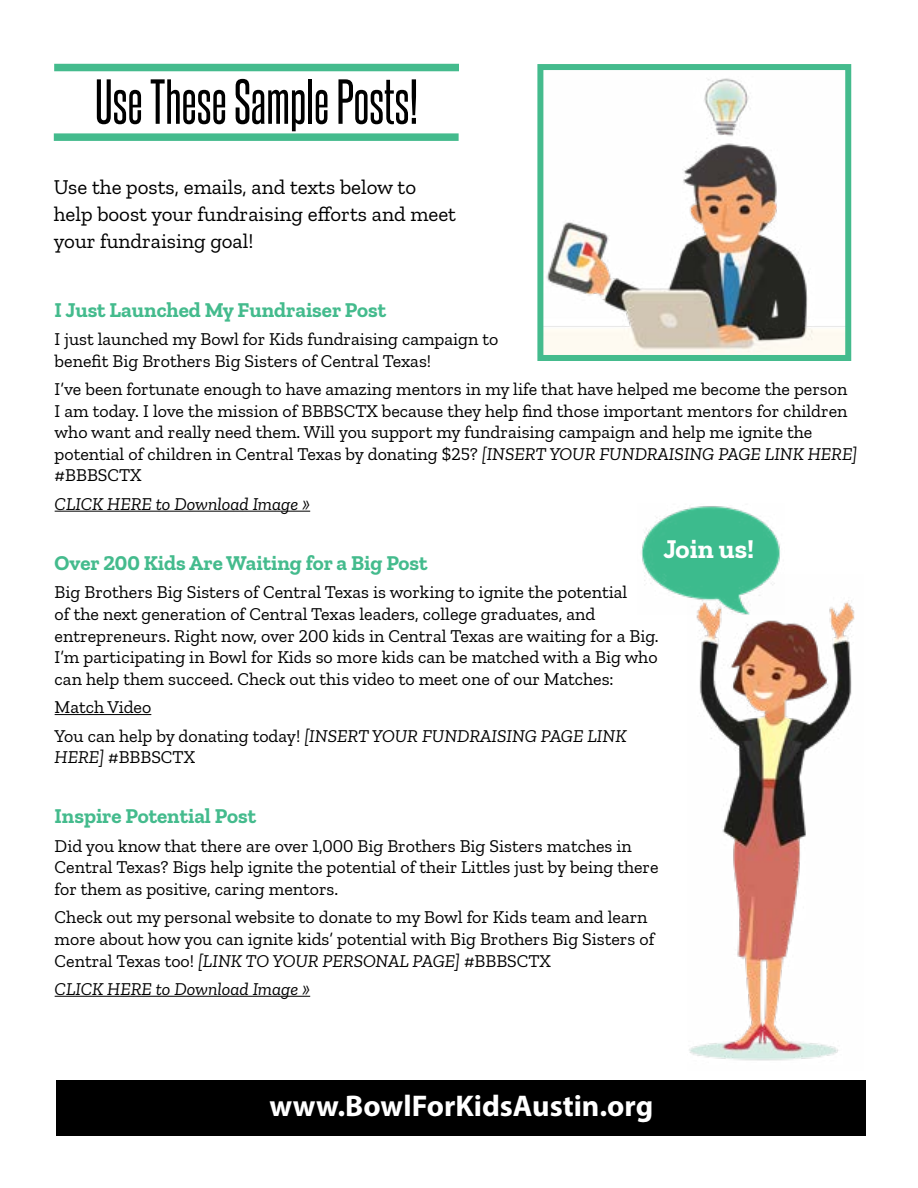
<style>
.page{position:relative;width:918px;height:1188px;background:#fff}
.page>*{position:absolute;margin:0;border:0;box-sizing:border-box;transform-origin:0 0}
.t1{font:54px "Steelfish Rg";color:#000}
.t2{font:700 30px "Myriad Pro";color:#fff}
.t3{font:700 27px "Zilla Slab";color:#fff}
.t4{font:21px/27px "Zilla Slab";color:#000}
.t5{font:700 21px "Zilla Slab";color:#44bb8d}
.t6{font:18px/21.6px "Zilla Slab";color:#000}
.t7{font:italic 18px "Zilla Slab";color:#000}
.s1{font-style:italic}
</style>
<div class="page">
<div style="left:54px;top:64px;width:405px;height:7px;background:#44bb8d"></div>
<div style="left:54px;top:133px;width:405px;height:8px;background:#44bb8d"></div>
<div style="left:56px;top:1080px;width:810px;height:55px;background:#000"></div>
<img style="left:544px;top:78px;width:300px;height:276px">
<div style="left:537px;top:64px;width:314px;height:297px;border:6px solid #44bb8d"></div>
<img style="left:689px;top:600px;width:166px;height:461px">
<img style="left:641px;top:506px;width:144px;height:109px">
<hr style="left:55px;top:511px;width:255px;height:1px;background:#000">
<hr style="left:55px;top:714px;width:96px;height:1px;background:#000">
<hr style="left:55px;top:996px;width:255px;height:1px;background:#000">
<h1 class="t1" style="left:95px;top:69px;width:325px">Use These Sample Posts!</h1>
<p class="t4" style="left:54px;top:173px;width:404px">Use the posts, emails, and texts below to help boost your fundraising efforts and meet your fundraising goal!</p>
<p class="t5" style="left:55px;top:298px;width:333px">I Just Launched My Fundraiser Post</p>
<p class="t6" style="left:55px;top:328px;width:445px">I just launched my Bowl for Kids fundraising campaign to benefit Big Brothers Big Sisters of Central Texas!</p>
<p class="t6" style="left:55px;top:378px;width:804px">I’ve been fortunate enough to have amazing mentors in my life that have helped me become the person I am today. I love the mission of BBBSCTX because they help find those important mentors for children who want and really need them. Will you support my fundraising campaign and help me ignite the potential of children in Central Texas by donating $25? <span class="s1">[INSERT YOUR FUNDRAISING PAGE LINK HERE] </span>#BBBSCTX</p>
<p class="t7" style="left:55px;top:494px;width:257px">CLICK HERE to Download Image »</p>
<h3 class="t3" style="left:663px;top:534px;width:92px">Join us!</h3>
<p class="t5" style="left:55px;top:551px;width:374px">Over 200 Kids Are Waiting for a Big Post</p>
<p class="t6" style="left:55px;top:582px;width:606px">Big Brothers Big Sisters of Central Texas is working to ignite the potential<br>of the next generation of Central Texas leaders, college graduates, and entrepreneurs. Right now, over 200 kids in Central Texas are waiting for a Big.<br>I’m participating in Bowl for Kids so more kids can be matched with a Big who can help them succeed. Check out this video to meet one of our Matches:</p>
<p class="t6" style="left:55px;top:693px;width:573px;line-height:28.3px">Match Video<br>You can help by donating today! <span class="s1">[INSERT YOUR FUNDRAISING PAGE LINK</span></p>
<p class="t6" style="left:55px;top:746px;width:142px"><span class="s1">HERE]</span> #BBBSCTX</p>
<p class="t5" style="left:55px;top:804px;width:203px">Inspire Potential Post</p>
<p class="t6" style="left:55px;top:835px;width:605px">Did you know that there are over 1,000 Big Brothers Big Sisters matches in<br>Central Texas? Bigs help ignite the potential of their Littles just by being there for them as positive, caring mentors.</p>
<p class="t6" style="left:55px;top:907px;width:601px">Check out my personal website to donate to my Bowl for Kids team and learn more about how you can ignite kids’ potential with Big Brothers Big Sisters of<br>Central Texas too! <span class="s1">[LINK TO YOUR PERSONAL PAGE]</span> #BBBSCTX</p>
<p class="t7" style="left:55px;top:979px;width:257px">CLICK HERE to Download Image »</p>
<h2 class="t2" style="left:270px;top:1086px;width:385px">www.BowlForKidsAustin.org</h2>
</div>
